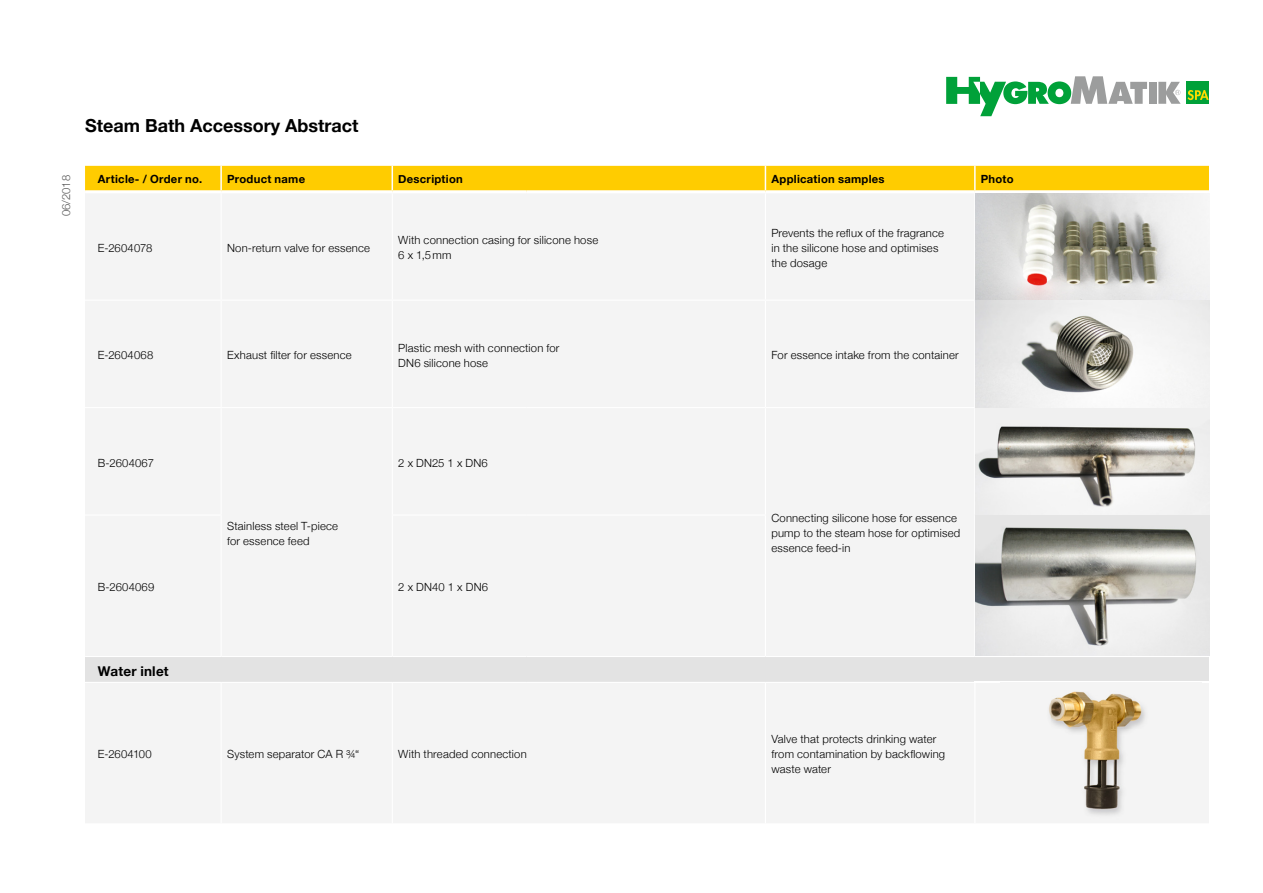
<style>
.page{position:relative;width:1263px;height:893px;background:#fff}
.page>*{position:absolute;margin:0;border:0;box-sizing:border-box;transform-origin:0 0}
.t1{font:700 18px "Helvetica Neue";color:#000}
.t2{font:700 13.5px "Helvetica Neue";letter-spacing:.02em;color:#000}
.t3{font:300 11.25px/15px "Helvetica Neue";letter-spacing:.015em;color:#000}
.t4{font:700 11.25px "Helvetica Neue";letter-spacing:.025em;color:#000}
.t5{font:300 11.25px "Helvetica Neue";color:#565656}
</style>
<div class="page">
<div style="left:1149px;top:82px;width:8px;height:22px;background:#9c9d9d"></div>
<svg style="left:1158px;top:82px;width:22px;height:22px"></svg>
<svg style="left:946px;top:76px;width:201px;height:40px"></svg>
<div style="left:1187px;top:82px;width:22px;height:22px;background:#00a139"></div>
<svg style="left:1187px;top:90px;width:22px;height:10px"></svg>
<div style="left:85px;top:194px;width:1124px;height:629px;background:#f4f4f4"></div>
<div style="left:85px;top:656px;width:1124px;height:26px;background:#e3e3e3"></div>
<div style="left:85px;top:166px;width:1124px;height:24px;background:#fc0"></div>
<hr style="left:974px;top:166px;width:2px;height:24px;background:#fff">
<hr style="left:221px;top:193px;width:1px;height:107px;background:#fff">
<hr style="left:392px;top:193px;width:1px;height:107px;background:#fff">
<hr style="left:765px;top:193px;width:1px;height:107px;background:#fff">
<hr style="left:974px;top:193px;width:1px;height:107px;background:#fff">
<hr style="left:85px;top:300px;width:136px;height:1px;background:#fff">
<hr style="left:221px;top:300px;width:171px;height:1px;background:#fff">
<hr style="left:221px;top:301px;width:1px;height:106px;background:#fff">
<hr style="left:392px;top:300px;width:135px;height:1px;background:#fff">
<hr style="left:392px;top:301px;width:1px;height:106px;background:#fff">
<hr style="left:527px;top:300px;width:238px;height:1px;background:#fff">
<hr style="left:765px;top:300px;width:210px;height:1px;background:#fff">
<hr style="left:765px;top:301px;width:1px;height:106px;background:#fff">
<hr style="left:974px;top:301px;width:1px;height:106px;background:#fff">
<hr style="left:85px;top:407px;width:136px;height:1px;background:#fff">
<hr style="left:221px;top:407px;width:171px;height:1px;background:#fff">
<hr style="left:221px;top:408px;width:1px;height:106px;background:#fff">
<hr style="left:392px;top:407px;width:135px;height:1px;background:#fff">
<hr style="left:392px;top:408px;width:1px;height:106px;background:#fff">
<hr style="left:527px;top:407px;width:238px;height:1px;background:#fff">
<hr style="left:765px;top:407px;width:210px;height:1px;background:#fff">
<hr style="left:765px;top:408px;width:1px;height:106px;background:#fff">
<hr style="left:974px;top:408px;width:1px;height:106px;background:#fff">
<hr style="left:85px;top:514px;width:137px;height:2px;background:#fff">
<hr style="left:221px;top:516px;width:1px;height:140px;background:#fff">
<hr style="left:392px;top:514px;width:135px;height:2px;background:#fff">
<hr style="left:392px;top:516px;width:1px;height:140px;background:#fff">
<hr style="left:527px;top:514px;width:239px;height:2px;background:#fff">
<hr style="left:765px;top:516px;width:1px;height:140px;background:#fff">
<hr style="left:974px;top:514px;width:235px;height:2px;background:#fff">
<hr style="left:974px;top:516px;width:1px;height:140px;background:#fff">
<hr style="left:85px;top:656px;width:136px;height:1px;background:#fff">
<hr style="left:221px;top:656px;width:171px;height:1px;background:#fff">
<hr style="left:392px;top:656px;width:135px;height:1px;background:#fff">
<hr style="left:527px;top:656px;width:238px;height:1px;background:#fff">
<hr style="left:765px;top:656px;width:210px;height:1px;background:#fff">
<hr style="left:975px;top:656px;width:234px;height:1px;background:#fff">
<hr style="left:85px;top:682px;width:136px;height:1px;background:#fff">
<hr style="left:221px;top:682px;width:171px;height:1px;background:#fff">
<hr style="left:221px;top:683px;width:1px;height:140px;background:#fff">
<hr style="left:392px;top:682px;width:135px;height:1px;background:#fff">
<hr style="left:392px;top:683px;width:1px;height:140px;background:#fff">
<hr style="left:527px;top:682px;width:238px;height:1px;background:#fff">
<hr style="left:765px;top:682px;width:210px;height:1px;background:#fff">
<hr style="left:765px;top:683px;width:1px;height:140px;background:#fff">
<hr style="left:975px;top:682px;width:234px;height:1px;background:#fff">
<hr style="left:974px;top:683px;width:1px;height:140px;background:#fff">
<img style="left:975px;top:193px;width:234px;height:321px">
<img style="left:975px;top:516px;width:234px;height:140px">
<img style="left:1001px;top:683px;width:201px;height:139px">
<h1 class="t1" style="left:85px;top:115px;width:275px">Steam Bath Accessory Abstract</h1>
<p class="t5" style="left:59px;top:216px;width:43px;rotate:-90deg">06/2018</p>
<p class="t4" style="left:98px;top:172px;width:106px">Article- / Order no.</p>
<p class="t4" style="left:227px;top:172px;width:80px">Product name</p>
<p class="t4" style="left:398px;top:172px;width:66px">Description</p>
<p class="t4" style="left:771px;top:172px;width:115px">Application samples</p>
<p class="t4" style="left:981px;top:172px;width:34px">Photo</p>
<p class="t3" style="left:98px;top:240px;width:56px">E-2604078</p>
<p class="t3" style="left:227px;top:240px;width:144px">Non-return valve for essence</p>
<p class="t3" style="left:398px;top:233px;width:201px">With connection casing for silicone hose<br>6 x 1,5 mm</p>
<p class="t3" style="left:771px;top:225px;width:174px">Prevents the reflux of the fragrance in the silicone hose and optimises the dosage</p>
<p class="t3" style="left:98px;top:348px;width:57px">E-2604068</p>
<p class="t3" style="left:227px;top:348px;width:126px">Exhaust filter for essence</p>
<p class="t3" style="left:398px;top:340px;width:163px">Plastic mesh with connection for<br>DN6 silicone hose</p>
<p class="t3" style="left:771px;top:348px;width:189px">For essence intake from the container</p>
<p class="t3" style="left:98px;top:455px;width:58px">B-2604067</p>
<p class="t3" style="left:227px;top:518px;width:112px">Stainless steel T-piece for essence feed</p>
<p class="t3" style="left:398px;top:455px;width:91px">2 x DN25 1 x DN6</p>
<p class="t3" style="left:98px;top:579px;width:58px">B-2604069</p>
<p class="t3" style="left:398px;top:579px;width:91px">2 x DN40 1 x DN6</p>
<p class="t2" style="left:98px;top:663px;width:72px">Water inlet</p>
<p class="t3" style="left:98px;top:746px;width:55px">E-2604100</p>
<p class="t3" style="left:227px;top:746px;width:134px">System separator CA R ¾“</p>
<p class="t3" style="left:398px;top:746px;width:130px">With threaded connection</p>
<p class="t3" style="left:771px;top:511px;width:190px">Connecting silicone hose for essence pump to the steam hose for optimised essence feed-in</p>
<p class="t3" style="left:771px;top:731px;width:175px">Valve that protects drinking water from contamination by backflowing waste water</p>
</div>
